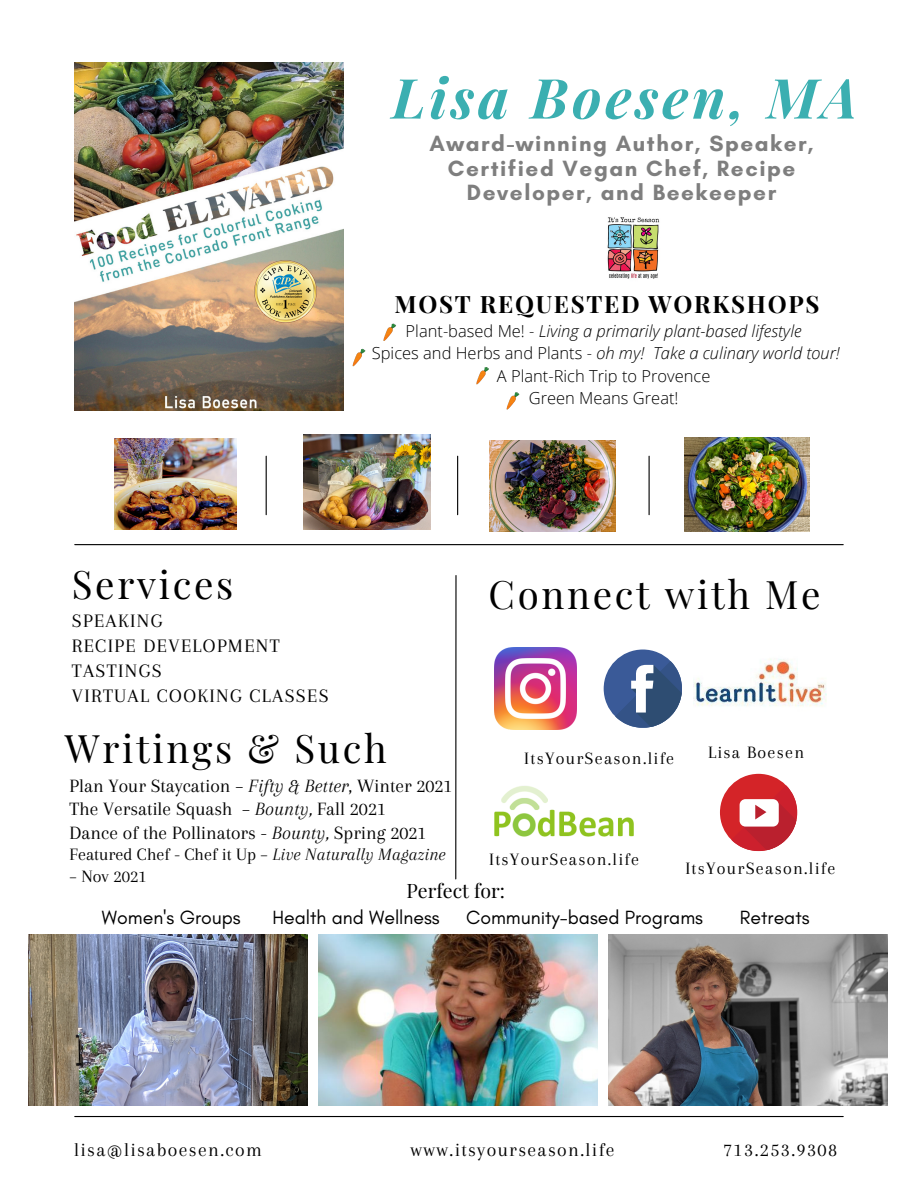
<style>
.page{position:relative;width:918px;height:1188px;background:#fff}
.page>*{position:absolute;margin:0;border:0;box-sizing:border-box;transform-origin:0 0}
.t1{font:italic 700 55.35px "Playfair Display";letter-spacing:.07em;color:#3bafb1}
.t2{font:38.4px "Playfair Display";letter-spacing:.07em;color:#000}
.t3{font:700 24px "Playfair Display";letter-spacing:.07em;color:#000}
.t4{font:700 22.5px/24.8px "Glacial Indifference";letter-spacing:.07em;color:#7e7e7e;text-align:center}
.t5{font:19.8px "Arapey";letter-spacing:.07em;color:#000}
.t6{font:19.5px "Arapey";color:#000}
.t7{font:19.5px "Glacial Indifference";color:#000}
.t8{font:19.5px "Playfair Display";color:#000}
.t9{font:18px "Arapey";letter-spacing:.07em;color:#000}
.t10{font:18px "Arapey";color:#000}
.t11{font:italic 300 16.5px "Open Sans";color:#000}
.t12{font:300 16.5px "Open Sans";color:#000}
.s1{font-style:normal}
.s2{font-style:italic}
</style>
<div class="page">
<img style="left:74px;top:63px;width:269px;height:348px">
<hr style="left:75px;top:1116px;width:768px;height:1px;background:#000">
<img style="left:29px;top:934px;width:279px;height:171px">
<img style="left:319px;top:934px;width:279px;height:171px">
<img style="left:608px;top:934px;width:279px;height:171px">
<hr style="left:75px;top:544px;width:768px;height:1px;background:#000">
<hr style="left:649px;top:456px;width:1px;height:59px;background:#000">
<hr style="left:266px;top:456px;width:1px;height:59px;background:#000">
<hr style="left:457px;top:456px;width:1px;height:59px;background:#000">
<hr style="left:455px;top:576px;width:2px;height:303px;background:#000">
<img style="left:607px;top:217px;width:53px;height:62px">
<img style="left:489px;top:441px;width:126px;height:91px">
<img style="left:685px;top:437px;width:125px;height:95px">
<img style="left:115px;top:439px;width:121px;height:91px">
<img style="left:304px;top:434px;width:127px;height:96px">
<svg style="left:476px;top:367px;width:13px;height:18px"></svg>
<svg style="left:352px;top:349px;width:13px;height:18px"></svg>
<svg style="left:383px;top:324px;width:13px;height:17px"></svg>
<svg style="left:506px;top:392px;width:13px;height:18px"></svg>
<img style="left:254px;top:260px;width:62px;height:62px">
<div style="left:604px;top:650px;width:78px;height:78px;background:#3a5a98;border-radius:50%"></div>
<svg style="left:615px;top:661px;width:67px;height:67px"></svg>
<div style="left:720px;top:774px;width:77px;height:77px;background:#d42428;border-radius:50%"></div>
<svg style="left:731px;top:785px;width:67px;height:67px"></svg>
<img style="left:495px;top:647px;width:82px;height:82px">
<img style="left:495px;top:786px;width:138px;height:50px">
<img style="left:694px;top:659px;width:133px;height:48px">
<p class="t1" style="left:392px;top:59px;width:467px">Lisa Boesen, MA</p>
<p class="t4" style="left:429px;top:131px;width:386px">Award-winning Author, Speaker,<br>Certified Vegan Chef, Recipe<br>Developer, and Beekeeper</p>
<p class="t3" style="left:395px;top:287px;width:426px">MOST REQUESTED WORKSHOPS</p>
<p class="t11" style="left:406px;top:319px;width:398px"><span class="s1">Plant-based Me! -</span> Living a primarily plant-based lifestyle</p>
<p class="t11" style="left:372px;top:342px;width:469px"><span class="s1">Spices and Herbs and Plants -</span> oh my! Take a culinary world tour!</p>
<p class="t12" style="left:497px;top:364px;width:215px">A Plant-Rich Trip to Provence</p>
<p class="t12" style="left:529px;top:387px;width:151px">Green Means Great!</p>
<p class="t2" style="left:72px;top:558px;width:163px">Services</p>
<p class="t5" style="left:72px;top:610px;width:92px">SPEAKING</p>
<p class="t5" style="left:72px;top:635px;width:209px">RECIPE DEVELOPMENT</p>
<p class="t5" style="left:72px;top:660px;width:91px">TASTINGS</p>
<p class="t5" style="left:72px;top:684px;width:258px">VIRTUAL COOKING CLASSES</p>
<p class="t2" style="left:489px;top:568px;width:334px">Connect with Me</p>
<p class="t2" style="left:65px;top:721px;width:324px">Writings &amp; Such</p>
<p class="t9" style="left:524px;top:748px;width:151px">ItsYourSeason.life</p>
<p class="t9" style="left:708px;top:742px;width:98px">Lisa Boesen</p>
<p class="t6" style="left:70px;top:775px;width:384px">Plan Your Staycation – <span class="s2">Fifty &amp; Better</span>, Winter 2021</p>
<p class="t6" style="left:70px;top:798px;width:318px">The Versatile Squash – <span class="s2">Bounty,</span> Fall 2021</p>
<p class="t6" style="left:70px;top:822px;width:359px">Dance of the Pollinators - <span class="s2">Bounty,</span> Spring 2021</p>
<p class="t10" style="left:70px;top:845px;width:377px">Featured Chef - Chef it Up – <span class="s2">Live Naturally Magazine</span></p>
<p class="t9" style="left:70px;top:866px;width:79px">– Nov 2021</p>
<p class="t8" style="left:407px;top:877px;width:100px">Perfect for:</p>
<p class="t7" style="left:102px;top:905px;width:140px">Women's Groups</p>
<p class="t7" style="left:272px;top:905px;width:169px">Health and Wellness</p>
<p class="t7" style="left:466px;top:905px;width:238px">Community-based Programs</p>
<p class="t7" style="left:740px;top:905px;width:71px">Retreats</p>
<p class="t9" style="left:489px;top:849px;width:151px">ItsYourSeason.life</p>
<p class="t9" style="left:685px;top:859px;width:151px">ItsYourSeason.life</p>
<p class="t5" style="left:74px;top:1139px;width:189px">lisa@lisaboesen.com</p>
<p class="t5" style="left:411px;top:1139px;width:206px">www.itsyourseason.life</p>
<p class="t5" style="left:723px;top:1139px;width:116px">713.253.9308</p>
</div>
